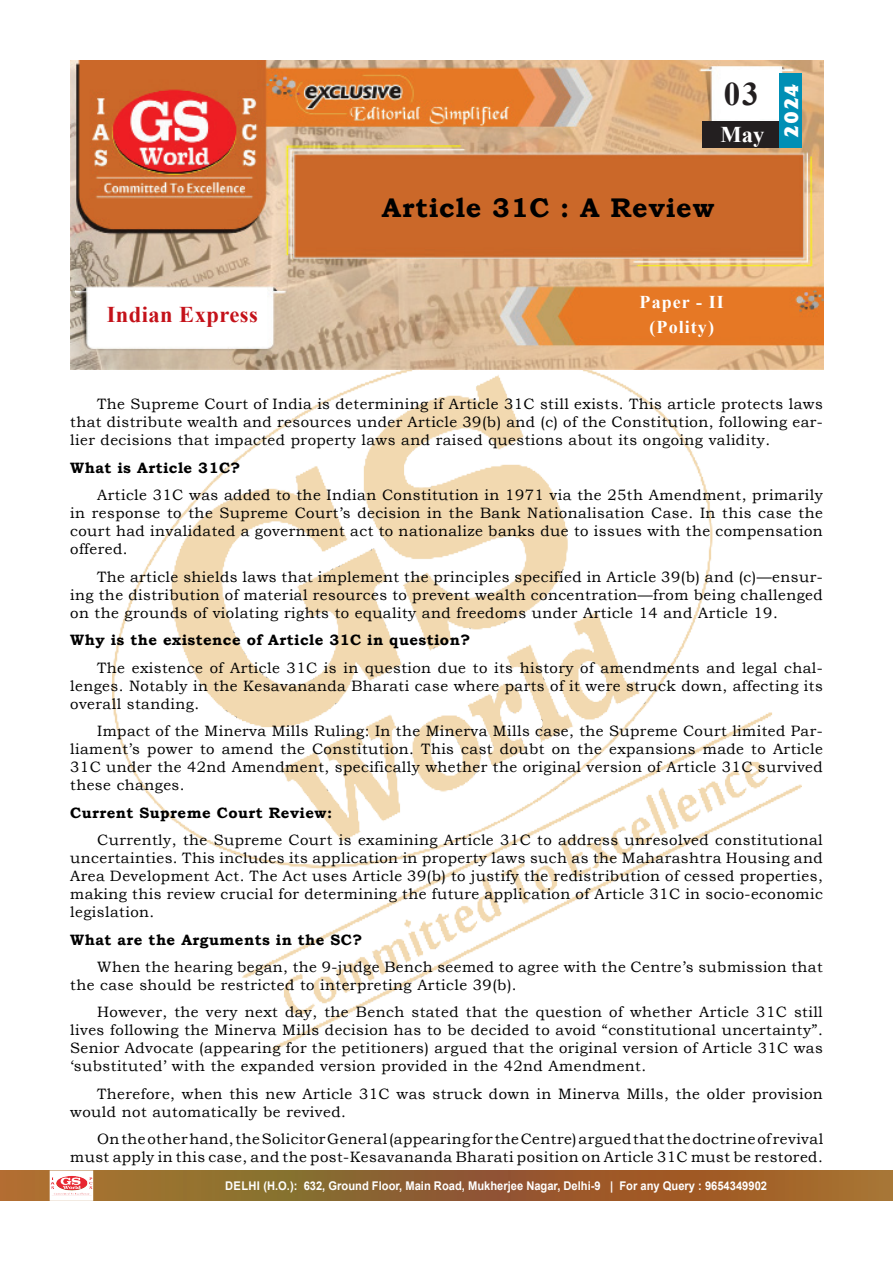
<style>
.page{position:relative;width:893px;height:1263px;background:#fff}
.page>*{position:absolute;margin:0;border:0;box-sizing:border-box;transform-origin:0 0}
.t1{font:700 33px "Times New Roman";color:#231f20}
.t2{font:700 27px "Bookman Old Style";letter-spacing:.03em;color:#000}
.t3{font:27px "AA Aman";color:#fff}
.t4{font:700 22.5px "Times New Roman";letter-spacing:.02em;color:#c4121a}
.t5{font:700 22.5px "Times New Roman";color:#fff}
.t6{font:700 18px/25px "Times New Roman";letter-spacing:.06em;color:#fff;text-align:center}
.t7{font:15px/18px "Bookman Old Style";letter-spacing:.03em;color:#000;text-align:justify}
.t8{font:700 15px "Bookman Old Style";letter-spacing:.03em;color:#000}
.t9{font:700 12px "Arial";color:#fff;scale:.93 1}
</style>
<div class="page">
<img style="left:113px;top:369px;width:688px;height:680px">
<svg style="left:0;top:1170px;width:893px;height:31px;background:#99642e"></svg>
<div style="left:50px;top:1170px;width:43px;height:31px;background:#f2eae1"></div>
<img style="left:49px;top:1170px;width:44px;height:30px">
<img style="left:70px;top:61px;width:753px;height:308px">
<div style="left:702px;top:122px;width:81px;height:26px;background:#231f20"></div>
<div style="left:779px;top:73px;width:23px;height:75px;background:#008fb5"></div>
<h3 class="t4" style="left:107px;top:299px;width:153px">Indian Express</h3>
<h1 class="t1" style="left:724px;top:71px;width:36px">03</h1>
<h3 class="t5" style="left:721px;top:119px;width:45px">May</h3>
<h2 class="t3" style="left:777px;top:137px;width:55px;rotate:-90deg">2024</h2>
<h2 class="t2" style="left:382px;top:188px;width:334px">Article 31C : A Review</h2>
<p class="t6" style="left:640px;top:289px;width:86px">Paper - II (Polity)</p>
<p class="t7" style="left:70px;top:395px;width:754px;text-indent:27px">The Supreme Court of India is determining if Article 31C still exists. This article protects laws that distribute wealth and resources under Article 39(b) and (c) of the Constitution, following ear&shy;lier decisions that impacted property laws and raised questions about its ongoing validity.</p>
<p class="t8" style="left:70px;top:457px;width:172px">What is Article 31C?</p>
<p class="t7" style="left:70px;top:486px;width:754px;text-indent:27px">Article 31C was added to the Indian Constitution in 1971 via the 25th Amendment, primarily in response to the Supreme Court’s decision in the Bank Nationalisation Case. In this case the court had invalidated a government act to nationalize banks due to issues with the compensation offered.</p>
<p class="t7" style="left:70px;top:568px;width:754px;text-indent:27px">The article shields laws that implement the principles specified in Article 39(b) and (c)—ensur&shy;ing the distribution of material resources to prevent wealth concentration—from being challenged on the grounds of violating rights to equality and freedoms under Article 14 and Article 19.</p>
<p class="t8" style="left:70px;top:629px;width:402px">Why is the existence of Article 31C in question?</p>
<p class="t7" style="left:70px;top:659px;width:754px;text-indent:27px">The existence of Article 31C is in question due to its history of amendments and legal chal&shy;lenges. Notably in the Kesavananda Bharati case where parts of it were struck down, affecting its overall standing.</p>
<p class="t7" style="left:70px;top:722px;width:754px;text-indent:27px">Impact of the Minerva Mills Ruling: In the Minerva Mills case, the Supreme Court limited Par&shy;liament’s power to amend the Constitution. This cast doubt on the expansions made to Article 31C under the 42nd Amendment, specifically whether the original version of Article 31C survived these changes.</p>
<p class="t8" style="left:70px;top:802px;width:263px">Current Supreme Court Review:</p>
<p class="t7" style="left:70px;top:831px;width:754px;text-indent:27px">Currently, the Supreme Court is examining Article 31C to address unresolved constitutional uncertainties. This includes its application in property laws such as the Maharashtra Housing and Area Development Act. The Act uses Article 39(b) to justify the redistribution of cessed properties, making this review crucial for determining the future application of Article 31C in socio-economic legislation.</p>
<p class="t8" style="left:70px;top:928px;width:294px">What are the Arguments in the SC?</p>
<p class="t7" style="left:70px;top:958px;width:754px;text-indent:27px">When the hearing began, the 9-judge Bench seemed to agree with the Centre’s submission that the case should be restricted to interpreting Article 39(b).</p>
<p class="t7" style="left:70px;top:1003px;width:754px;text-indent:27px">However, the very next day, the Bench stated that the question of whether Article 31C still lives following the Minerva Mills decision has to be decided to avoid “constitutional uncertainty”.<br>Senior Advocate (appearing for the petitioners) argued that the original version of Article 31C was ‘substituted’ with the expanded version provided in the 42nd Amendment.</p>
<p class="t7" style="left:70px;top:1085px;width:754px;text-indent:27px">Therefore, when this new Article 31C was struck down in Minerva Mills, the older provision would not automatically be revived.</p>
<p class="t7" style="left:70px;top:1130px;width:754px;text-align:right">On the other hand, the Solicitor General (appearing for the Centre) argued that the doctrine of revival must apply in this case, and the post-Kesavananda Bharati position on Article 31C must be restored.</p>
<p class="t9" style="left:225px;top:1178px;width:584px">Delhi (H.O.): 632, Ground Floor, Main Road, Mukherjee Nagar, Delhi-9 | For any Query : 9654349902</p>
</div>
